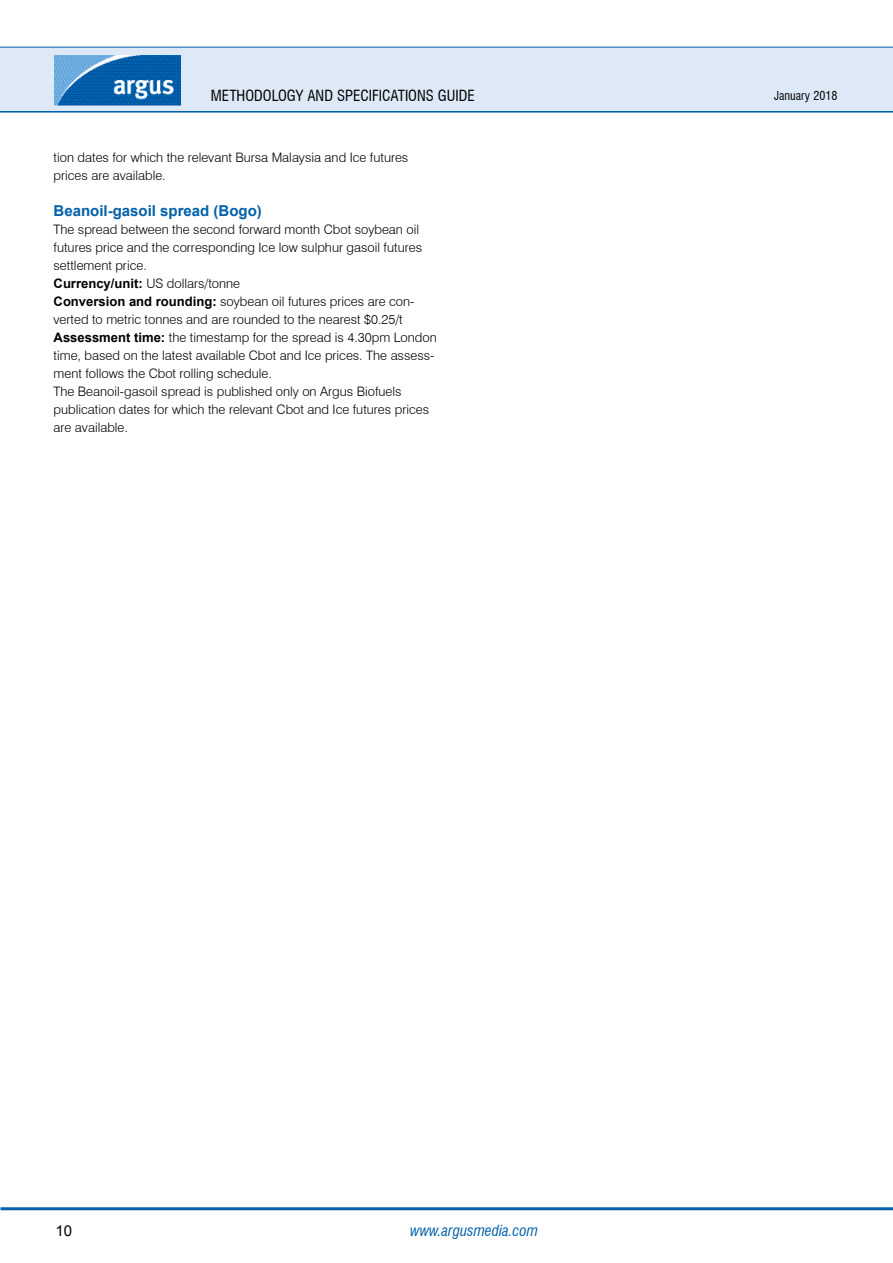
<style>
.page{position:relative;width:893px;height:1263px;background:#fff}
.page>*{position:absolute;margin:0;border:0;box-sizing:border-box;transform-origin:0 0}
.t1{font:condensed 15px "Swiss 721 BT";color:#000}
.t2{font:700 15px "Arial";color:#0060a9}
.t3{font:italic condensed 15px "Swiss 721 BT";color:#0060a9}
.t4{font:15px "Arial";color:#000}
.t5{font:300 13.05px/18px "Swiss 721 BT";color:#000}
.t6{font:condensed 12px "Swiss 721 BT";color:#000}
.s1{font-family:"Arial";font-weight:700}
</style>
<div class="page">
<hr style="left:0;top:110px;width:893px;height:3px;background:#0060a9">
<div style="left:0;top:47px;width:893px;height:64px;background:#dee9f7"></div>
<hr style="left:0;top:47px;width:893px;height:1px;background:#0060a9">
<img style="left:54px;top:56px;width:126px;height:50px">
<hr style="left:1px;top:1207px;width:892px;height:3px;background:#0060a9">
<p class="t1" style="left:211px;top:86px;width:265px">METHODOLOGY AND SPECIFICATIONS GUIDE</p>
<p class="t5" style="left:54px;top:148px;width:356px">tion dates for which the relevant Bursa Malaysia and Ice futures prices are available.</p>
<p class="t2" style="left:54px;top:201px;width:210px">Beanoil-gasoil spread (Bogo)</p>
<p class="t5" style="left:54px;top:220px;width:385px">The spread between the second forward month Cbot soybean oil futures price and the corresponding Ice low sulphur gasoil futures settlement price.<br><span class="s1">Currency/unit:</span> US dollars/tonne<br><span class="s1">Conversion and rounding:</span> soybean oil futures prices are con&shy;verted to metric tonnes and are rounded to the nearest $0.25/t <span class="s1">Assessment time:</span> the timestamp for the spread is 4.30pm London time, based on the latest available Cbot and Ice prices. The assess&shy;ment follows the Cbot rolling schedule.<br>The Beanoil-gasoil spread is published only on Argus Biofuels publication dates for which the relevant Cbot and Ice futures prices are available.</p>
<p class="t6" style="left:774px;top:88px;width:65px">JANUARY 2018</p>
<p class="t4" style="left:55px;top:1220px;width:18px">10</p>
<p class="t3" style="left:410px;top:1221px;width:129px">www.argusmedia.com</p>
</div>
